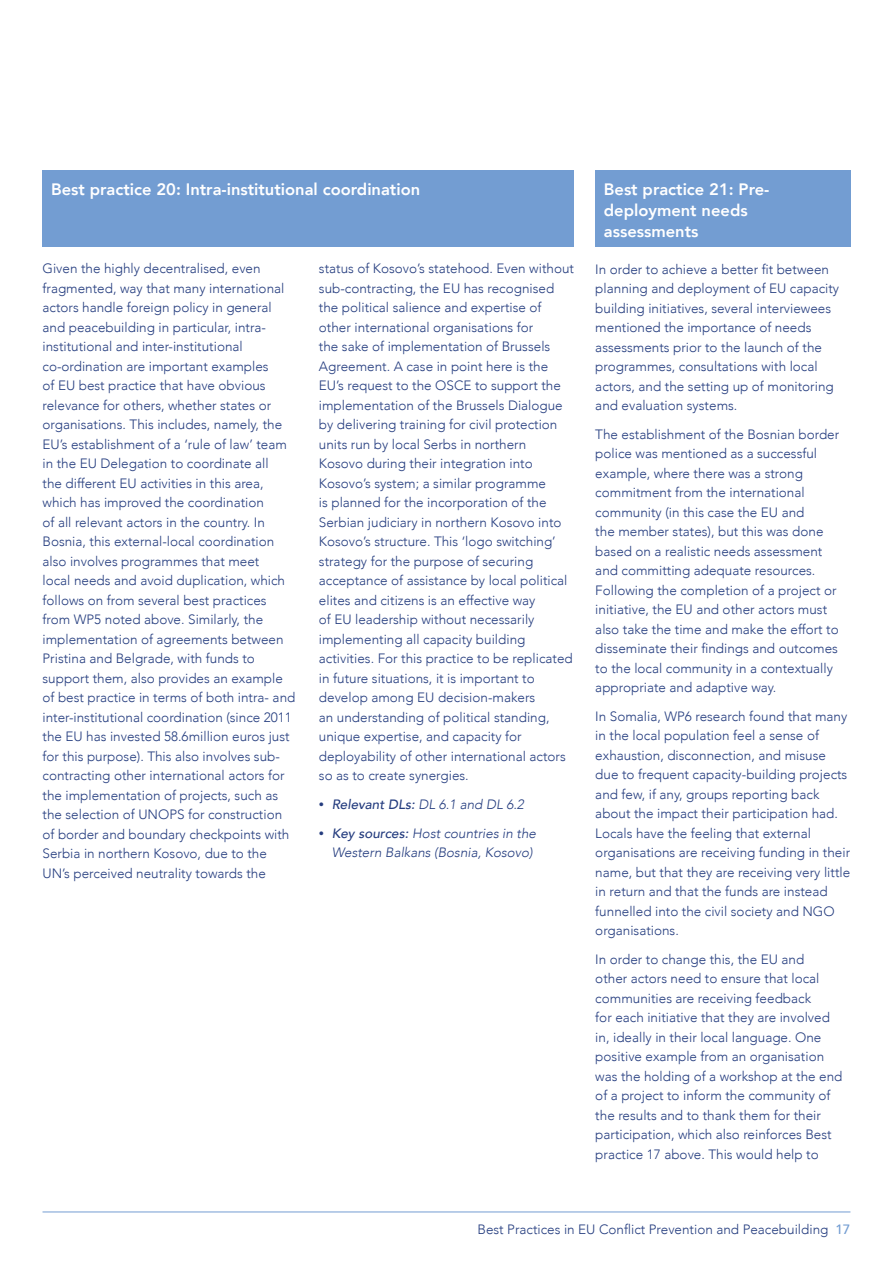
<style>
.page{position:relative;width:893px;height:1263px;background:#fff}
.page>*{position:absolute;margin:0;border:0;box-sizing:border-box;transform-origin:0 0}
.t1{font:800 16.5px/21px "Avenir";color:#fff}
.t2{font:300 13.5px/19.5px "Avenir";color:#253d7f}
.t3{font:italic 300 13.5px/19.5px "Avenir";color:#253d7f;text-align:right}
.s1{font-style:normal;font-size:10.5px}
.s2{font-weight:500}
.s3{font-weight:500;color:#739dd2}
</style>
<div class="page">
<hr style="left:43px;top:1211px;width:807px;height:1px;background:#739dd2">
<div style="left:43px;top:170px;width:531px;height:77px;background:#739dd2"></div>
<div style="left:595px;top:170px;width:255px;height:77px;background:#739dd2"></div>
<p class="t1" style="left:51px;top:179px;width:371px">Best practice 20: Intra-institutional coordination</p>
<p class="t1" style="left:604px;top:179px;width:167px">Best practice 21: Pre&shy;deployment needs assessments</p>
<p class="t2" style="left:43px;top:259px;width:254px">Given the highly decentralised, even fragmented, way that many international actors handle foreign policy in general and peacebuilding in particular, intra&shy;institutional and inter-institutional co-ordination are important examples<br>of EU best practice that have obvious relevance for others, whether states or organisations. This includes, namely, the EU’s establishment of a ‘rule of law’ team in the EU Delegation to coordinate all<br>the different EU activities in this area, which has improved the coordination<br>of all relevant actors in the country. In Bosnia, this external-local coordination also involves programmes that meet<br>local needs and avoid duplication, which follows on from several best practices from WP5 noted above. Similarly, the implementation of agreements between Pristina and Belgrade, with funds to support them, also provides an example of best practice in terms of both intra- and inter-institutional coordination (since 2011 the EU has invested 58.6million euros just for this purpose). This also involves sub&shy;contracting other international actors for the implementation of projects, such as the selection of UNOPS for construction of border and boundary checkpoints with Serbia in northern Kosovo, due to the UN’s perceived neutrality towards the</p>
<p class="t2" style="left:319px;top:259px;width:257px">status of Kosovo’s statehood. Even without sub-contracting, the EU has recognised the political salience and expertise of other international organisations for<br>the sake of implementation of Brussels Agreement. A case in point here is the EU’s request to the OSCE to support the implementation of the Brussels Dialogue by delivering training for civil protection units run by local Serbs in northern<br>Kosovo during their integration into Kosovo’s system; a similar programme<br>is planned for the incorporation of the Serbian judiciary in northern Kosovo into Kosovo’s structure. This ‘logo switching’ strategy for the purpose of securing acceptance of assistance by local political elites and citizens is an effective way<br>of EU leadership without necessarily implementing all capacity building activities. For this practice to be replicated in future situations, it is important to develop among EU decision-makers<br>an understanding of political standing, unique expertise, and capacity for deployability of other international actors so as to create synergies.</p>
<p class="t3" style="left:319px;top:795px;width:206px"><span class="s1">•</span> <span class="s2">Relevant DLs:</span> DL 6.1 and DL 6.2</p>
<p class="t3" style="left:319px;top:823px;width:219px"><span class="s1">•</span> <span class="s2">Key sources:</span> Host countries in the<br>Western Balkans (Bosnia, Kosovo)</p>
<p class="t2" style="left:595px;top:259px;width:245px">In order to achieve a better fit between planning and deployment of EU capacity building initiatives, several interviewees mentioned the importance of needs assessments prior to the launch of the programmes, consultations with local actors, and the setting up of monitoring and evaluation systems.</p>
<p class="t2" style="left:595px;top:424px;width:245px">The establishment of the Bosnian border police was mentioned as a successful example, where there was a strong commitment from the international community (in this case the EU and<br>the member states), but this was done based on a realistic needs assessment and committing adequate resources.<br>Following the completion of a project or initiative, the EU and other actors must also take the time and make the effort to disseminate their findings and outcomes to the local community in a contextually appropriate and adaptive way.</p>
<p class="t2" style="left:595px;top:706px;width:256px">In Somalia, WP6 research found that many in the local population feel a sense of exhaustion, disconnection, and misuse due to frequent capacity-building projects and few, if any, groups reporting back about the impact their participation had.<br>Locals have the feeling that external organisations are receiving funding in their name, but that they are receiving very little in return and that the funds are instead funnelled into the civil society and NGO organisations.</p>
<p class="t2" style="left:595px;top:949px;width:249px">In order to change this, the EU and<br>other actors need to ensure that local communities are receiving feedback<br>for each initiative that they are involved in, ideally in their local language. One positive example from an organisation was the holding of a workshop at the end of a project to inform the community of the results and to thank them for their participation, which also reinforces Best practice 17 above. This would help to</p>
<p class="t2" style="left:477px;top:1219px;width:374px">Best Practices in EU Conflict Prevention and Peacebuilding <span class="s3">17</span></p>
</div>
